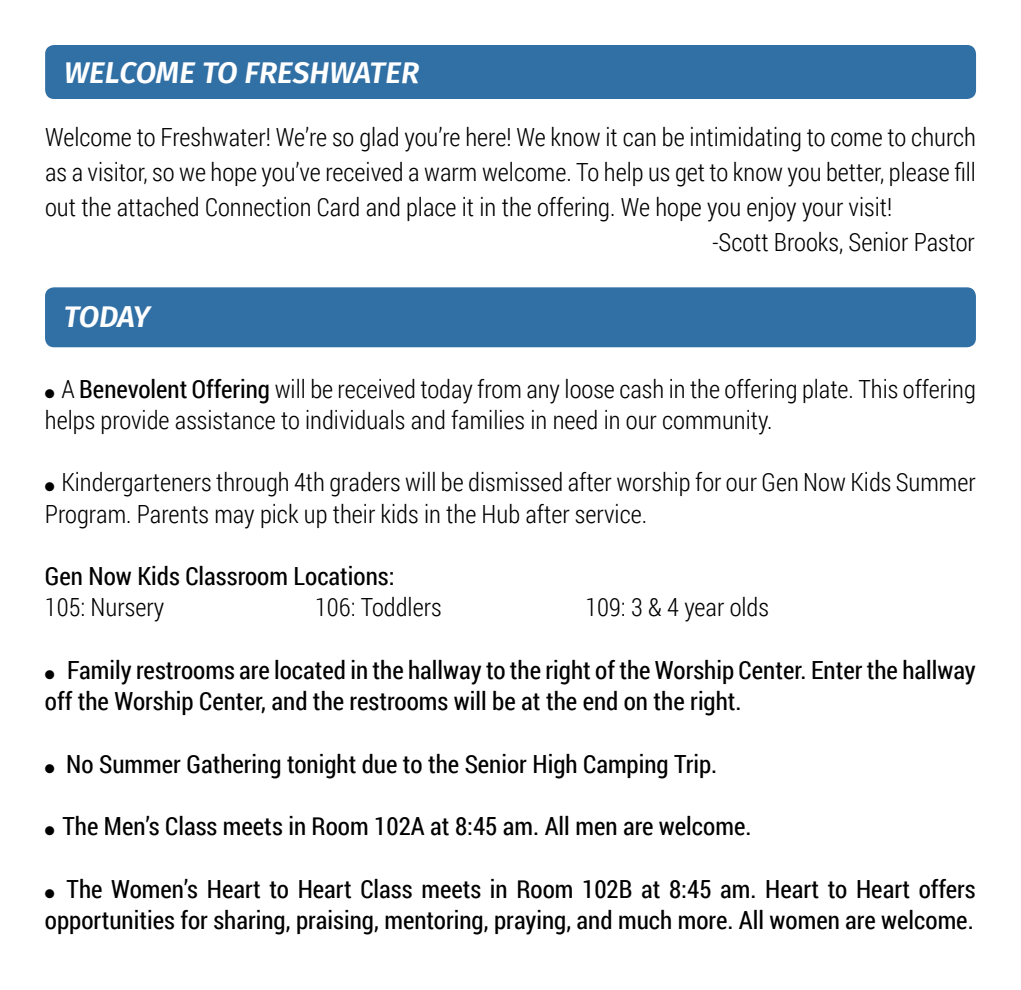
<style>
.page{position:relative;width:1021px;height:990px;background:#fff}
.page>*{position:absolute;margin:0;border:0;box-sizing:border-box;transform-origin:0 0}
.t1{font:italic 600 30px "Fira Sans";color:#fff}
.t2{font:300 25px/31.2px "Roboto Condensed";color:#000}
.t3{font:25px/31.2px "Roboto Condensed";color:#000}
.s1{font-weight:400}
</style>
<div class="page">
<div style="left:45px;top:287px;width:930px;height:60px;background:#3170a5;border-radius:9px"></div>
<div style="left:45px;top:45px;width:930px;height:54px;background:#3170a5;border-radius:9px"></div>
<p class="t1" style="left:64px;top:51px;width:356px">WELCOME TO FRESHWATER</p>
<p class="t2" style="left:45px;top:121px;width:931px">Welcome to Freshwater! We’re so glad you’re here! We know it can be intimidating to come to church</p>
<p class="t2" style="left:45px;top:156px;width:932px">as a visitor, so we hope you’ve received a warm welcome. To help us get to know you better, please fill</p>
<p class="t2" style="left:45px;top:191px;width:848px">out the attached Connection Card and place it in the offering. We hope you enjoy your visit!</p>
<p class="t2" style="left:712px;top:226px;width:264px">-Scott Brooks, Senior Pastor</p>
<p class="t1" style="left:64px;top:295px;width:88px">TODAY</p>
<p class="t2" style="left:45px;top:372px;width:931px">● A <span class="s1">Benevolent Offering</span> will be received today from any loose cash in the offering plate. This offering helps provide assistance to individuals and families in need in our community.</p>
<p class="t2" style="left:45px;top:466px;width:931px">● Kindergarteners through 4th graders will be dismissed after worship for our Gen Now Kids Summer<br>Program. Parents may pick up their kids in the Hub after service.</p>
<p class="t3" style="left:45px;top:560px;width:351px">Gen Now Kids Classroom Locations:</p>
<p class="t2" style="left:45px;top:591px;width:121px">105: Nursery</p>
<p class="t2" style="left:315px;top:591px;width:128px">106: Toddlers</p>
<p class="t2" style="left:585px;top:591px;width:185px">109: 3 &amp; 4 year olds</p>
<p class="t3" style="left:45px;top:654px;width:932px">● Family restrooms are located in the hallway to the right of the Worship Center. Enter the hallway off the Worship Center, and the restrooms will be at the end on the right.</p>
<p class="t3" style="left:45px;top:747px;width:673px">● No Summer Gathering tonight due to the Senior High Camping Trip.</p>
<p class="t3" style="left:45px;top:810px;width:707px">● The Men’s Class meets in Room 102A at 8:45 am. All men are welcome.</p>
<p class="t3" style="left:45px;top:872px;width:932px">● The Women’s Heart to Heart Class meets in Room 102B at 8:45 am. Heart to Heart offers opportunities for sharing, praising, mentoring, praying, and much more. All women are welcome.</p>
</div>
